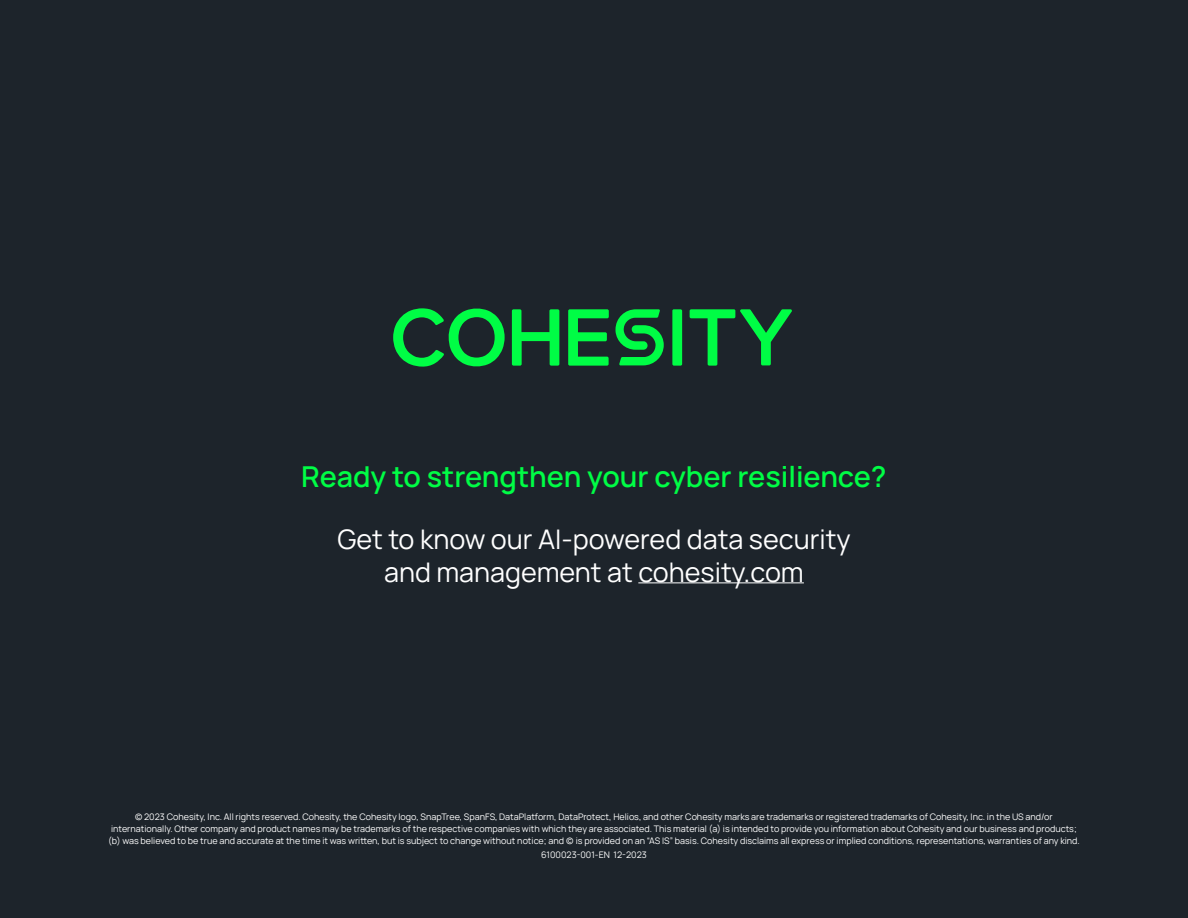
<style>
.page{position:relative;width:1188px;height:918px;background:#1d242b}
.page>*{position:absolute;margin:0;border:0;box-sizing:border-box;transform-origin:0 0}
.t1{font:600 28.8px "Manrope";color:#00fd45}
.t2{font:27px/33px "Manrope";color:#fff;text-align:center}
.t3{font:9px/12px "Manrope";color:#fff;text-align:center}
</style>
<div class="page">
<svg style="left:393px;top:308px;width:112px;height:59px"></svg>
<svg style="left:512px;top:309px;width:47px;height:57px"></svg>
<svg style="left:568px;top:309px;width:41px;height:57px"></svg>
<div style="left:672px;top:309px;width:10px;height:57px;background:#00fd45;border-radius:2px"></div>
<svg style="left:690px;top:309px;width:102px;height:57px"></svg>
<svg style="left:616px;top:309px;width:48px;height:56px"></svg>
<hr style="left:638px;top:583px;width:166px;height:1px;background:#fff">
<h1 class="t1" style="left:301px;top:454px;width:587px">Ready to strengthen your cyber resilience?</h1>
<h2 class="t2" style="left:337px;top:521px;width:515px">Get to know our AI-powered data security and management at cohesity.com</h2>
<p class="t3" style="left:108px;top:810px;width:973px">© 2023 Cohesity, Inc. All rights reserved. Cohesity, the Cohesity logo, SnapTree, SpanFS, DataPlatform, DataProtect, Helios, and other Cohesity marks are trademarks or registered trademarks of Cohesity, Inc. in the US and/or internationally. Other company and product names may be trademarks of the respective companies with which they are associated. This material (a) is intended to provide you information about Cohesity and our business and products; (b) was believed to be true and accurate at the time it was written, but is subject to change without notice; and (c) is provided on an “AS IS” basis. Cohesity disclaims all express or implied conditions, representations, warranties of any kind.</p>
<p class="t3" style="left:541px;top:848px;width:107px">6100023-001-EN 12-2023</p>
</div>
